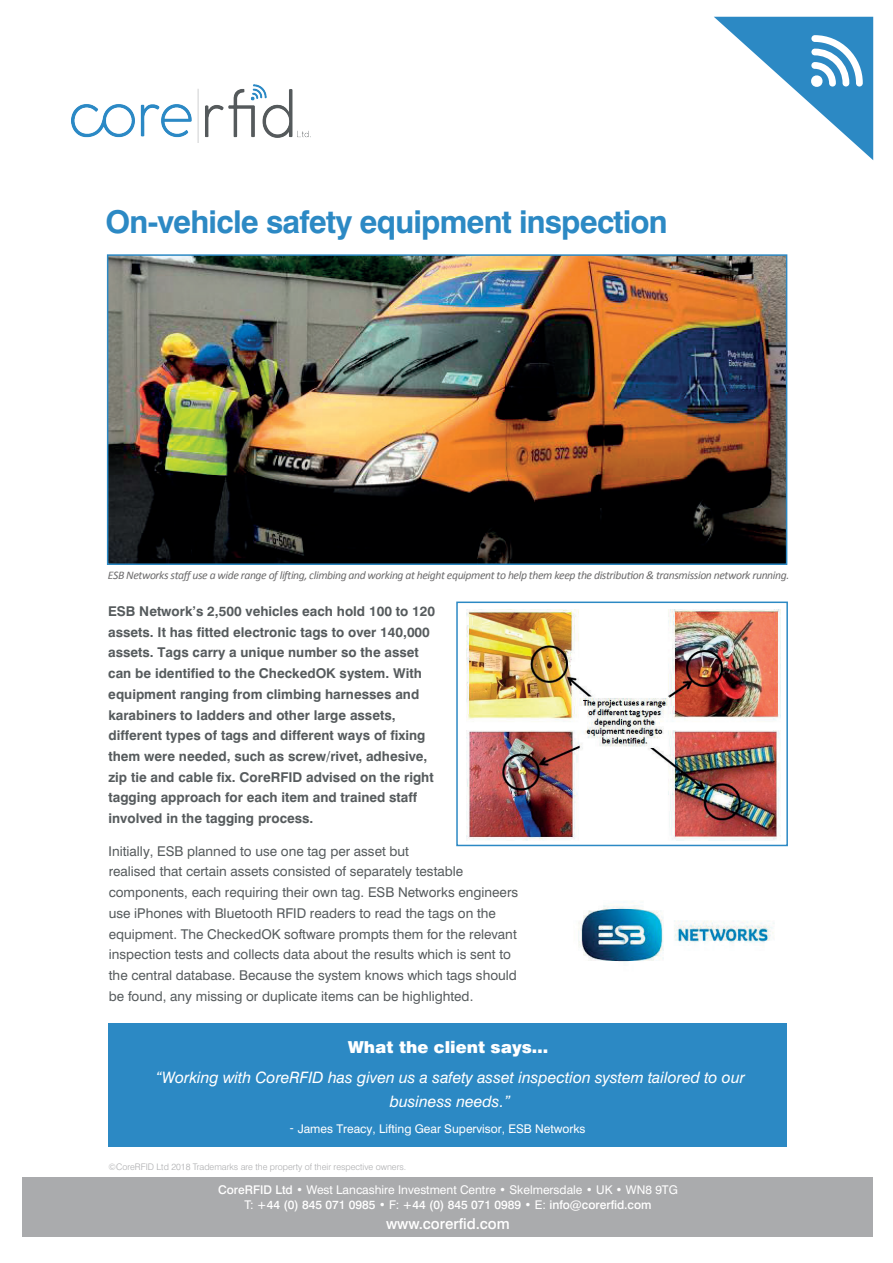
<style>
.page{position:relative;width:893px;height:1263px;background:#fff}
.page>*{position:absolute;margin:0;border:0;box-sizing:border-box;transform-origin:0 0}
.t1{font:700 31.5px "Swiss 721 BT";letter-spacing:-.025em;color:#2c89c4}
.t2{font:900 16.5px "Swiss 721 BT";color:#fff}
.t3{font:italic 15.75px/24px "Swiss 721 BT";color:#fff;text-align:center}
.t4{font:500 15px "Swiss 721 BT";color:#fff}
.t5{font:700 13.5px/20.7px "Swiss 721 BT";color:#565b5d}
.t6{font:13.5px/20.7px "Swiss 721 BT";color:#565b5d}
.t7{font:12px/15px "Swiss 721 BT";color:#fff;text-align:center}
.t8{font:italic 11.7px "Calibri";letter-spacing:-.035em;color:#6c6b6c}
.t9{font:300 9px "Swiss 721 BT";color:#aaabad}
.s1{font-size:12.45px}
.s2{font-weight:500}
</style>
<div class="page">
<div style="left:23px;top:1178px;width:850px;height:59px;background:#aaabad"></div>
<img style="left:71px;top:85px;width:240px;height:57px">
<svg style="left:714px;top:17px;width:159px;height:143px"></svg>
<div style="left:456px;top:601px;width:332px;height:245px;background:#fff;border:2px solid #2c89c4"></div>
<img style="left:466px;top:609px;width:314px;height:232px">
<img style="left:578px;top:905px;width:197px;height:57px">
<div style="left:109px;top:1023px;width:678px;height:124px;background:#2c89c4"></div>
<img style="left:110px;top:257px;width:674px;height:305px">
<div style="left:107px;top:254px;width:680px;height:311px;border:2px solid #2c89c4"></div>
<h1 class="t1" style="left:106px;top:203px;width:564px">On-vehicle safety equipment inspection</h1>
<p class="t8" style="left:108px;top:567px;width:683px">ESB Networks staff use a wide range of lifting, climbing and working at height equipment to help them keep the distribution &amp; transmission network running.</p>
<p class="t5" style="left:108px;top:601px;width:329px">ESB Network’s 2,500 vehicles each hold 100 to 120 assets. It has fitted electronic tags to over 140,000 assets. Tags carry a unique number so the asset can be identified to the CheckedOK system. With equipment ranging from climbing harnesses and karabiners to ladders and other large assets, different types of tags and different ways of fixing them were needed, such as screw/rivet, adhesive, zip tie and cable fix. CoreRFID advised on the right tagging approach for each item and trained staff involved in the tagging process.</p>
<p class="t6" style="left:109px;top:840px;width:411px">Initially, ESB planned to use one tag per asset but<br>realised that certain assets consisted of separately testable components, each requiring their own tag. ESB Networks engineers use iPhones with Bluetooth RFID readers to read the tags on the equipment. The CheckedOK software prompts them for the relevant inspection tests and collects data about the results which is sent to the central database. Because the system knows which tags should be found, any missing or duplicate items can be highlighted.</p>
<p class="t2" style="left:348px;top:1037px;width:202px">What the client says…</p>
<p class="t3" style="left:156px;top:1065px;width:591px">“Working with CoreRFID has given us a safety asset inspection system tailored to our business needs.”</p>
<p class="t7" style="left:290px;top:1121px;width:297px"><span class="s1">-</span> James Treacy, Lifting Gear Supervisor, ESB Networks</p>
<p class="t9" style="left:109px;top:1161px;width:299px">©CoreRFID Ltd 2018 Trademarks are the property of their respective owners.</p>
<p class="t7" style="left:218px;top:1182px;width:461px"><span class="s2">CoreRFID Ltd</span> • West Lancashire Investment Centre • Skelmersdale • UK • WN8 9TG<br>T: <span class="s2">+44 (0) 845 071 0985</span> • F: <span class="s2">+44 (0) 845 071 0989</span> • E: <span class="s2">info@corerfid.com</span></p>
<p class="t4" style="left:386px;top:1214px;width:125px">www.corerfid.com</p>
</div>
